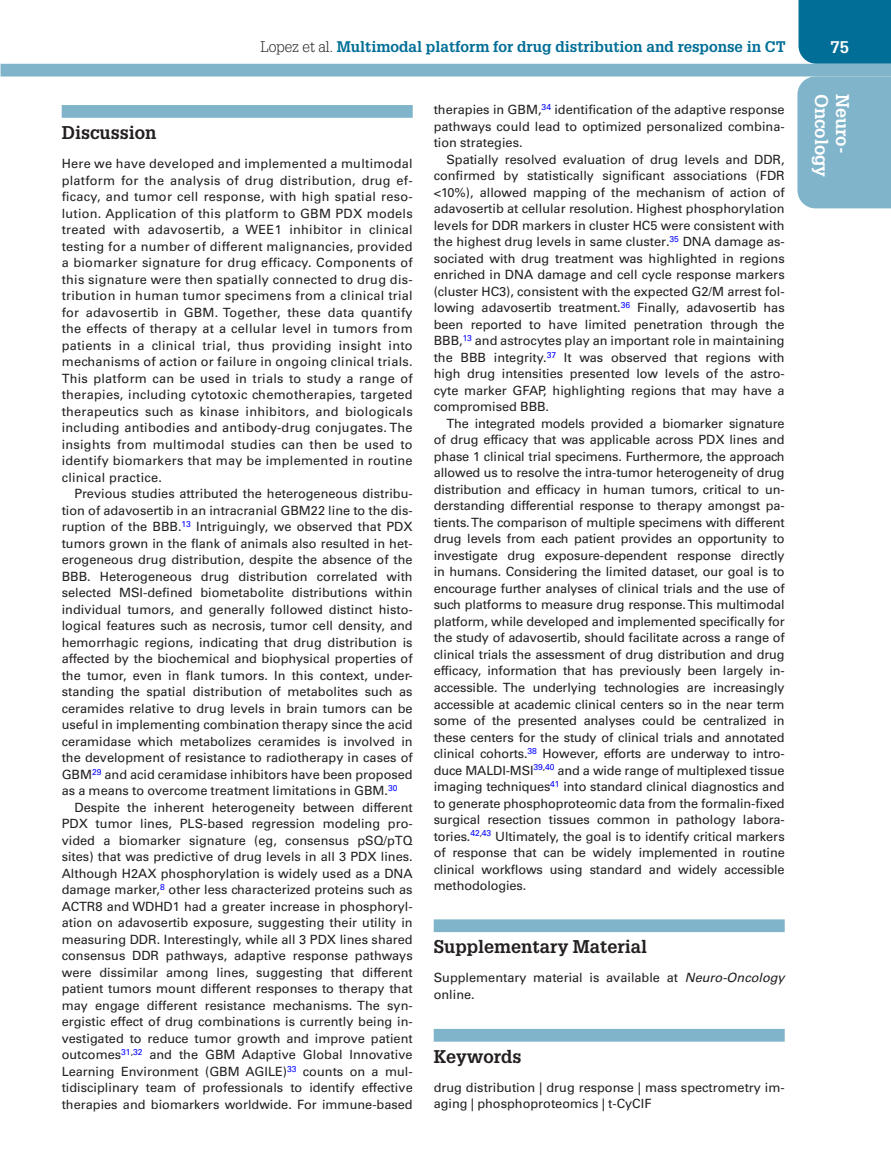
<style>
.page{position:relative;width:891px;height:1175px;background:#fff}
.page>*{position:absolute;margin:0;border:0;box-sizing:border-box;transform-origin:0 0}
.t1{font:700 18px "Glypha LT Std";color:#231f20}
.t2{font:700 18px "Glypha LT Std";color:#fff}
.t3{font:700 16.5px "Glypha LT Std";color:#fff}
.t4{font:700 15px "Glypha LT Std";color:#006e96}
.t5{font:12.75px/16.5px "Univers LT Std";color:#231f20;text-align:justify}
.s1{font-weight:300;color:#231f20}
.s2{font-style:italic}
</style>
<div class="page">
<div style="left:799px;top:0;width:92px;height:64px;background:#006e96"></div>
<div style="left:1px;top:64px;width:890px;height:12px;background:#7fb4ca"></div>
<div style="left:797px;top:76px;width:94px;height:132px;background:#7fb4ca"></div>
<div style="left:62px;top:105px;width:351px;height:13px;background:#7fb4ca"></div>
<div style="left:434px;top:919px;width:351px;height:13px;background:#7fb4ca"></div>
<div style="left:434px;top:1028px;width:351px;height:13px;background:#7fb4ca"></div>
<p class="t4" style="left:260px;top:37px;width:527px"><span class="s1">Lopez et al.</span> Multimodal platform for drug distribution and response in CT</p>
<p class="t3" style="left:831px;top:37px;width:20px">75</p>
<h1 class="t2" style="left:833px;top:94px;width:85px;rotate:90deg">Oncology</h1>
<h1 class="t2" style="left:854px;top:94px;width:61px;rotate:90deg">Neuro-</h1>
<p class="t5" style="left:434px;top:102px;width:353px">therapies in GBM,<sup>34</sup> identification of the adaptive response pathways could lead to optimized personalized combina&shy;tion strategies.</p>
<p class="t5" style="left:434px;top:151px;width:353px;text-indent:13px">Spatially resolved evaluation of drug levels and DDR, confirmed by statistically significant associations (FDR &lt;10%), allowed mapping of the mechanism of action of adavosertib at cellular resolution. Highest phosphorylation levels for DDR markers in cluster HC5 were consistent with the highest drug levels in same cluster.<sup>35</sup> DNA damage as&shy;sociated with drug treatment was highlighted in regions enriched in DNA damage and cell cycle response markers (cluster HC3), consistent with the expected G2/M arrest fol&shy;lowing adavosertib treatment.<sup>36</sup> Finally, adavosertib has been reported to have limited penetration through the BBB,<sup>13</sup> and astrocytes play an important role in maintaining the BBB integrity.<sup>37</sup> It was observed that regions with high drug intensities presented low levels of the astro&shy;cyte marker GFAP, highlighting regions that may have a compromised BBB.</p>
<p class="t5" style="left:434px;top:415px;width:353px;text-indent:13px">The integrated models provided a biomarker signature of drug efficacy that was applicable across PDX lines and phase 1 clinical trial specimens. Furthermore, the approach allowed us to resolve the intra-tumor heterogeneity of drug distribution and efficacy in human tumors, critical to un&shy;derstanding differential response to therapy amongst pa&shy;tients. The comparison of multiple specimens with different drug levels from each patient provides an opportunity to investigate drug exposure-dependent response directly in humans. Considering the limited dataset, our goal is to encourage further analyses of clinical trials and the use of such platforms to measure drug response. This multimodal platform, while developed and implemented specifically for the study of adavosertib, should facilitate across a range of clinical trials the assessment of drug distribution and drug efficacy, information that has previously been largely in&shy;accessible. The underlying technologies are increasingly accessible at academic clinical centers so in the near term some of the presented analyses could be centralized in these centers for the study of clinical trials and annotated clinical cohorts.<sup>38</sup> However, efforts are underway to intro&shy;duce MALDI-MSI<sup>39</sup><sup>,</sup><sup>40</sup> and a wide range of multiplexed tissue imaging techniques<sup>41</sup> into standard clinical diagnostics and to generate phosphoproteomic data from the formalin-fixed surgical resection tissues common in pathology labora&shy;tories.<sup>42</sup><sup>,</sup><sup>43</sup> Ultimately, the goal is to identify critical markers of response that can be widely implemented in routine clinical workflows using standard and widely accessible methodologies.</p>
<h1 class="t1" style="left:62px;top:121px;width:96px">Discussion</h1>
<p class="t5" style="left:62px;top:155px;width:353px">Here we have developed and implemented a multimodal platform for the analysis of drug distribution, drug ef&shy;ficacy, and tumor cell response, with high spatial reso&shy;lution. Application of this platform to GBM PDX models treated with adavosertib, a WEE1 inhibitor in clinical testing for a number of different malignancies, provided a biomarker signature for drug efficacy. Components of this signature were then spatially connected to drug dis&shy;tribution in human tumor specimens from a clinical trial for adavosertib in GBM. Together, these data quantify the effects of therapy at a cellular level in tumors from patients in a clinical trial, thus providing insight into mechanisms of action or failure in ongoing clinical trials.<br>This platform can be used in trials to study a range of therapies, including cytotoxic chemotherapies, targeted therapeutics such as kinase inhibitors, and biologicals including antibodies and antibody-drug conjugates. The insights from multimodal studies can then be used to identify biomarkers that may be implemented in routine clinical practice.</p>
<p class="t5" style="left:62px;top:485px;width:353px;text-indent:13px">Previous studies attributed the heterogeneous distribu&shy;tion of adavosertib in an intracranial GBM22 line to the dis&shy;ruption of the BBB.<sup>13</sup> Intriguingly, we observed that PDX tumors grown in the flank of animals also resulted in het&shy;erogeneous drug distribution, despite the absence of the BBB. Heterogeneous drug distribution correlated with selected MSI-defined biometabolite distributions within individual tumors, and generally followed distinct histo&shy;logical features such as necrosis, tumor cell density, and hemorrhagic regions, indicating that drug distribution is affected by the biochemical and biophysical properties of the tumor, even in flank tumors. In this context, under&shy;standing the spatial distribution of metabolites such as ceramides relative to drug levels in brain tumors can be useful in implementing combination therapy since the acid ceramidase which metabolizes ceramides is involved in the development of resistance to radiotherapy in cases of GBM<sup>29</sup> and acid ceramidase inhibitors have been proposed as a means to overcome treatment limitations in GBM.<sup>30</sup></p>
<p class="t5" style="left:62px;top:799px;width:353px;text-indent:13px">Despite the inherent heterogeneity between different PDX tumor lines, PLS-based regression modeling pro&shy;vided a biomarker signature (eg, consensus pSQ/pTQ sites) that was predictive of drug levels in all 3 PDX lines.<br>Although H2AX phosphorylation is widely used as a DNA damage marker,<sup>8</sup> other less characterized proteins such as ACTR8 and WDHD1 had a greater increase in phosphoryl&shy;ation on adavosertib exposure, suggesting their utility in measuring DDR. Interestingly, while all 3 PDX lines shared consensus DDR pathways, adaptive response pathways were dissimilar among lines, suggesting that different patient tumors mount different responses to therapy that may engage different resistance mechanisms. The syn&shy;ergistic effect of drug combinations is currently being in&shy;vestigated to reduce tumor growth and improve patient outcomes<sup>31</sup><sup>,</sup><sup>32</sup> and the GBM Adaptive Global Innovative Learning Environment (GBM AGILE)<sup>33</sup> counts on a mul&shy;tidisciplinary team of professionals to identify effective therapies and biomarkers worldwide. For immune-based</p>
<h1 class="t1" style="left:434px;top:935px;width:215px">Supplementary Material</h1>
<p class="t5" style="left:434px;top:969px;width:353px">Supplementary material is available at <span class="s2">Neuro-Oncology </span>online.</p>
<h1 class="t1" style="left:434px;top:1045px;width:89px">Keywords</h1>
<p class="t5" style="left:434px;top:1079px;width:353px">drug distribution | drug response | mass spectrometry im&shy;aging | phosphoproteomics | t-CyCIF</p>
</div>
